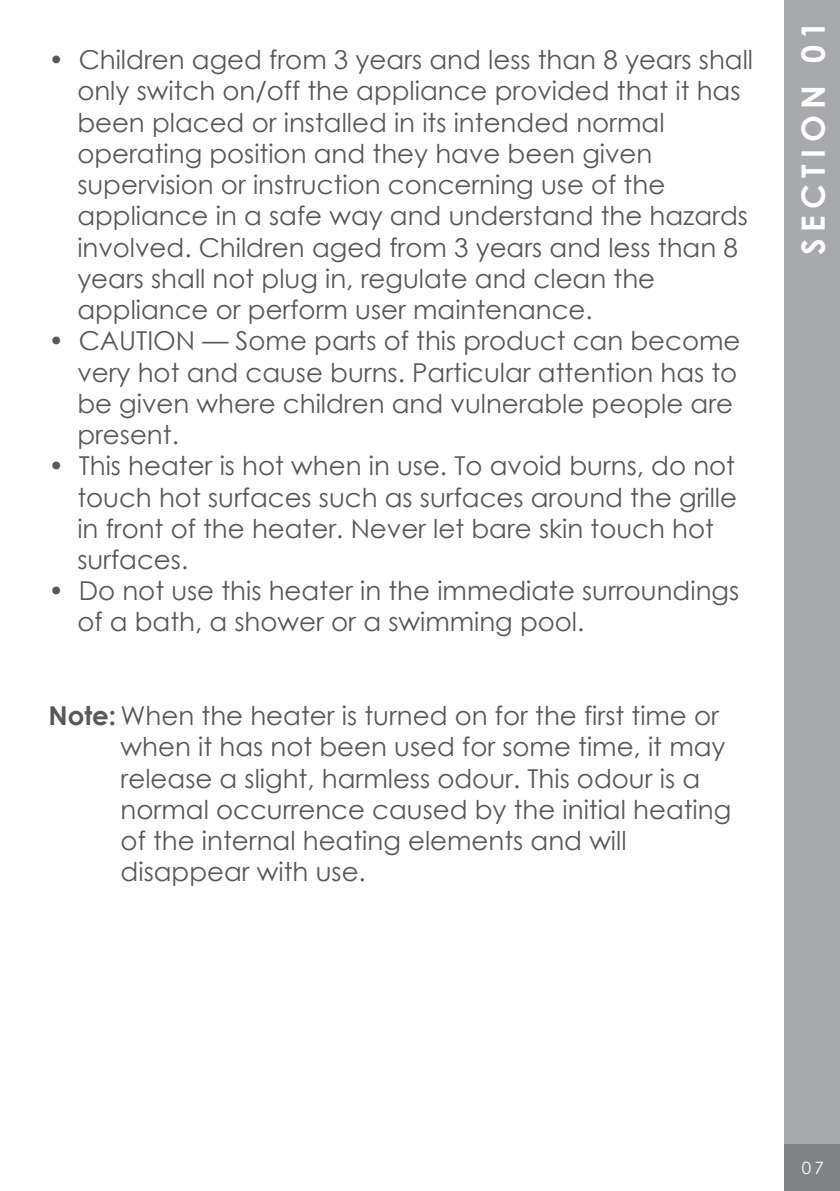
<style>
.page{position:relative;width:840px;height:1191px;background:#fff}
.page>*{position:absolute;margin:0;border:0;box-sizing:border-box;transform-origin:0 0}
.t1{font:700 32px "Century Gothic";letter-spacing:.2em;color:#fff}
.t2{font:26px/31.2px "Century Gothic";color:#57585a}
.t3{font:17px "Century Gothic";color:#fff}
.s1{font-weight:700}
</style>
<div class="page">
<div style="left:784px;top:0;width:55px;height:1189px;background:#a8a9ad"></div>
<div style="left:784px;top:1144px;width:55px;height:47px;background:#808285"></div>
<p class="t2" style="left:77px;top:44px;width:677px;text-indent:-29px">• Children aged from 3 years and less than 8 years shall only switch on/off the appliance provided that it has been placed or installed in its intended normal operating position and they have been given supervision or instruction concerning use of the appliance in a safe way and understand the hazards involved. Children aged from 3 years and less than 8 years shall not plug in, regulate and clean the appliance or perform user maintenance.</p>
<p class="t2" style="left:77px;top:325px;width:664px;text-indent:-29px">• CAUTION — Some parts of this product can become very hot and cause burns. Particular attention has to be given where children and vulnerable people are present.</p>
<p class="t2" style="left:77px;top:450px;width:661px;text-indent:-29px">• This heater is hot when in use. To avoid burns, do not touch hot surfaces such as surfaces around the grille in front of the heater. Never let bare skin touch hot surfaces.</p>
<p class="t2" style="left:77px;top:575px;width:663px;text-indent:-29px">• Do not use this heater in the immediate surroundings of a bath, a shower or a swimming pool.</p>
<p class="t2" style="left:121px;top:700px;width:611px;text-indent:-72px"><span class="s1">Note:</span> When the heater is turned on for the first time or when it has not been used for some time, it may release a slight, harmless odour. This odour is a normal occurrence caused by the initial heating of the internal heating elements and will disappear with use.</p>
<p class="t1" style="left:788px;top:255px;width:235px;rotate:-90deg">SECTION 01</p>
<p class="t3" style="left:801px;top:1156px;width:24px">07</p>
</div>
